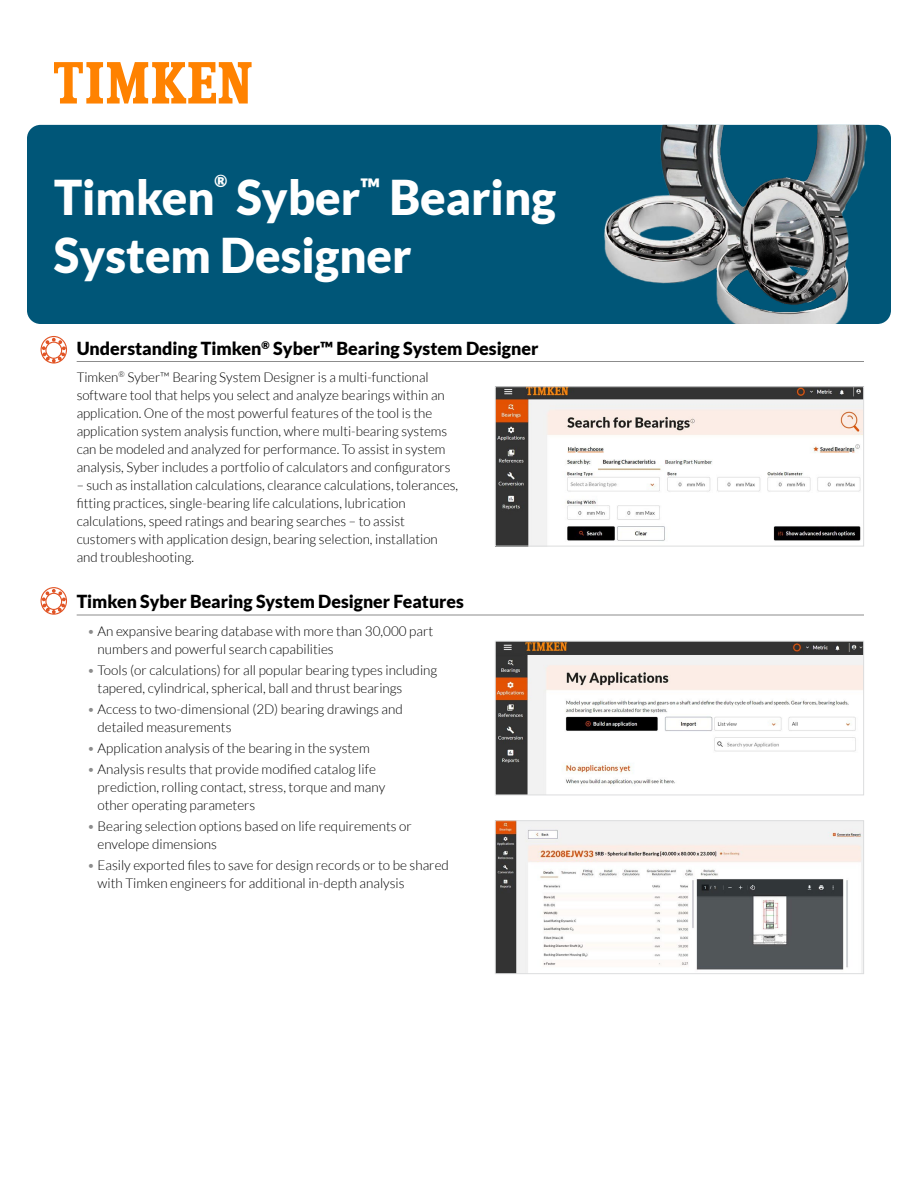
<style>
.page{position:relative;width:918px;height:1188px;background:#fff}
.page>*{position:absolute;margin:0;border:0;box-sizing:border-box;transform-origin:0 0}
.t1{font:900 48px/57.6px "Lato";color:#fff}
.t2{font:900 18px "Lato";color:#000}
.t3{font:900 16.65px "Lato";color:#fff}
.t4{font:300 13.5px/18px "Lato";color:#000}
.s1{color:#8c8c8c}
</style>
<div class="page">
<div style="left:27px;top:125px;width:864px;height:199px;background:#005678;border-radius:14px"></div>
<img style="left:604px;top:125px;width:279px;height:199px">
<svg style="left:54px;top:62px;width:198px;height:42px"></svg>
<hr style="left:77px;top:361px;width:787px;height:1px;background:#8c8c8c">
<hr style="left:77px;top:615px;width:787px;height:1px;background:#8c8c8c">
<img style="left:497px;top:388px;width:365px;height:156px">
<div style="left:495px;top:386px;width:369px;height:160px;border:1px solid #dcddde"></div>
<img style="left:497px;top:643px;width:365px;height:150px">
<div style="left:495px;top:641px;width:369px;height:154px;border:1px solid #dcddde"></div>
<img style="left:497px;top:822px;width:365px;height:150px">
<div style="left:495px;top:820px;width:369px;height:154px;border:1px solid #dcddde"></div>
<svg style="left:41px;top:336px;width:26px;height:28px"></svg>
<svg style="left:41px;top:587px;width:26px;height:28px"></svg>
<h1 class="t1" style="left:54px;top:168px;width:162px">Timken</h1>
<p class="t3" style="left:215px;top:172px;width:14px">®</p>
<h1 class="t1" style="left:54px;top:168px;width:503px;text-indent:183px">Syber<sup>™</sup> Bearing<br>System Designer</h1>
<h2 class="t2" style="left:77px;top:338px;width:463px">Understanding Timken<sup>®</sup> Syber™ Bearing System Designer</h2>
<p class="t4" style="left:77px;top:368px;width:375px">Timken<sup>®</sup> Syber™ Bearing System Designer is a multi-functional software tool that helps you select and analyze bearings within an application. One of the most powerful features of the tool is the application system analysis function, where multi-bearing systems can be modeled and analyzed for performance. To assist in system analysis, Syber includes a portfolio of calculators and configurators</p>
<p class="t4" style="left:77px;top:476px;width:383px">– such as installation calculations, clearance calculations, tolerances, fitting practices, single-bearing life calculations, lubrication calculations, speed ratings and bearing searches – to assist customers with application design, bearing selection, installation and troubleshooting.</p>
<h2 class="t2" style="left:77px;top:591px;width:389px">Timken Syber Bearing System Designer Features</h2>
<p class="t4" style="left:98px;top:622px;width:337px;text-indent:-10px"><span class="s1">•</span> An expansive bearing database with more than 30,000 part numbers and powerful search capabilities</p>
<p class="t4" style="left:98px;top:661px;width:341px;text-indent:-10px"><span class="s1">•</span> Tools (or calculations) for all popular bearing types including tapered, cylindrical, spherical, ball and thrust bearings</p>
<p class="t4" style="left:98px;top:700px;width:307px;text-indent:-10px"><span class="s1">•</span> Access to two-dimensional (2D) bearing drawings and detailed measurements</p>
<p class="t4" style="left:87px;top:739px;width:284px"><span class="s1">•</span> Application analysis of the bearing in the system</p>
<p class="t4" style="left:98px;top:760px;width:289px;text-indent:-10px"><span class="s1">•</span> Analysis results that provide modified catalog life prediction, rolling contact, stress, torque and many other operating parameters</p>
<p class="t4" style="left:98px;top:817px;width:316px;text-indent:-10px"><span class="s1">•</span> Bearing selection options based on life requirements or envelope dimensions</p>
<p class="t4" style="left:98px;top:856px;width:353px;text-indent:-10px"><span class="s1">•</span> Easily exported files to save for design records or to be shared with Timken engineers for additional in-depth analysis</p>
</div>
